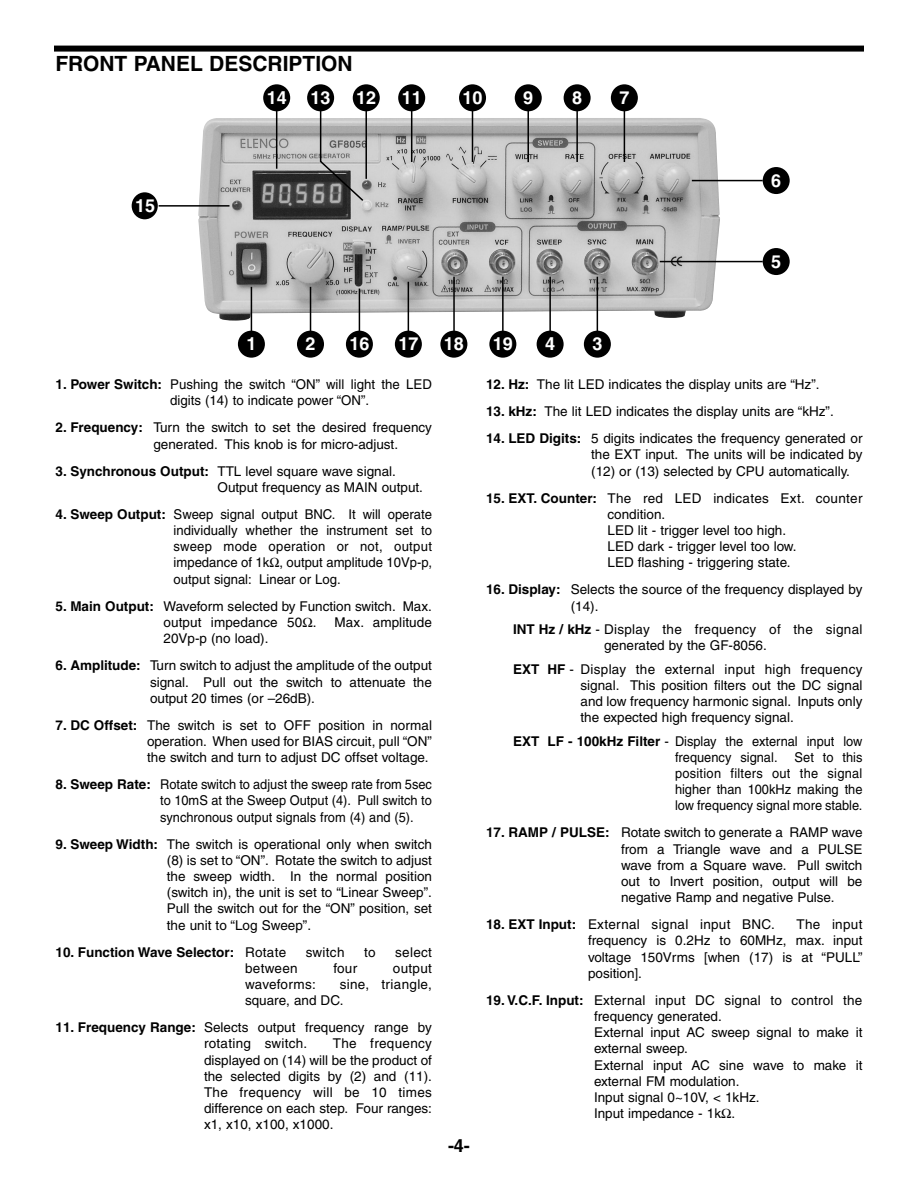
<style>
.page{position:relative;width:918px;height:1188px;background:#fff}
.page>*{position:absolute;margin:0;border:0;box-sizing:border-box;transform-origin:0 0}
.t1{font:700 21px "Helvetica";color:#000}
.t2{font:700 18px "Helvetica";color:#fff}
.t3{font:700 18px "Helvetica";color:#000}
.t4{font:13.5px/16.2px "Helvetica";color:#000;text-align:justify}
.t5{font:13.5px/16.2px "Helvetica";color:#000;text-align:justify;scale:.95 1}
.t6{font:13.5px/16.2px "Helvetica";letter-spacing:.02em;color:#000}
.t7{font:700 13.5px "Helvetica";color:#000}
.s1{font-weight:700}
.s2{font-weight:400}
</style>
<div class="page">
<div style="left:54px;top:46px;width:810px;height:6px;background:#000"></div>
<img style="left:198px;top:118px;width:522px;height:203px">
<hr style="left:251px;top:287px;width:1px;height:61px;background:#000">
<hr style="left:310px;top:287px;width:1px;height:61px;background:#000">
<hr style="left:359px;top:289px;width:1px;height:59px;background:#000">
<hr style="left:408px;top:282px;width:1px;height:66px;background:#000">
<hr style="left:453px;top:277px;width:2px;height:71px;background:#000">
<hr style="left:502px;top:277px;width:2px;height:71px;background:#000">
<hr style="left:549px;top:277px;width:2px;height:71px;background:#000">
<hr style="left:597px;top:277px;width:1px;height:71px;background:#000">
<div style="left:763px;top:248px;width:27px;height:27px;background:#000;border-radius:50%"></div>
<div style="left:763px;top:167px;width:27px;height:27px;background:#000;border-radius:50%"></div>
<hr style="left:660px;top:261px;width:103px;height:1px;background:#000">
<hr style="left:692px;top:180px;width:71px;height:1px;background:#000">
<hr style="left:624px;top:105px;width:1px;height:57px;background:#000">
<hr style="left:576px;top:105px;width:2px;height:57px;background:#000">
<hr style="left:527px;top:105px;width:2px;height:57px;background:#000">
<hr style="left:472px;top:105px;width:1px;height:57px;background:#000">
<hr style="left:411px;top:105px;width:1px;height:57px;background:#000">
<hr style="left:365px;top:105px;width:2px;height:74px;background:#000">
<hr style="left:320px;top:105px;width:1px;height:57px;background:#000">
<svg style="left:319px;top:159px;width:46px;height:44px;background:#858585"></svg>
<hr style="left:276px;top:105px;width:1px;height:64px;background:#000">
<div style="left:132px;top:192px;width:26px;height:27px;background:#000;border-radius:50%"></div>
<hr style="left:159px;top:205px;width:71px;height:2px;background:#000">
<div style="left:238px;top:331px;width:27px;height:27px;background:#000;border-radius:50%"></div>
<div style="left:297px;top:331px;width:27px;height:27px;background:#000;border-radius:50%"></div>
<div style="left:346px;top:331px;width:27px;height:27px;background:#000;border-radius:50%"></div>
<div style="left:395px;top:331px;width:27px;height:27px;background:#000;border-radius:50%"></div>
<div style="left:440px;top:331px;width:27px;height:27px;background:#000;border-radius:50%"></div>
<div style="left:489px;top:331px;width:27px;height:27px;background:#000;border-radius:50%"></div>
<div style="left:537px;top:331px;width:27px;height:27px;background:#000;border-radius:50%"></div>
<div style="left:584px;top:331px;width:27px;height:27px;background:#000;border-radius:50%"></div>
<div style="left:263px;top:84px;width:27px;height:27px;background:#000;border-radius:50%"></div>
<div style="left:307px;top:84px;width:27px;height:27px;background:#000;border-radius:50%"></div>
<div style="left:353px;top:84px;width:27px;height:27px;background:#000;border-radius:50%"></div>
<div style="left:398px;top:84px;width:27px;height:27px;background:#000;border-radius:50%"></div>
<div style="left:459px;top:84px;width:27px;height:27px;background:#000;border-radius:50%"></div>
<div style="left:515px;top:84px;width:27px;height:27px;background:#000;border-radius:50%"></div>
<div style="left:564px;top:84px;width:27px;height:27px;background:#000;border-radius:50%"></div>
<div style="left:611px;top:84px;width:27px;height:27px;background:#000;border-radius:50%"></div>
<h1 class="t1" style="left:56px;top:55px;width:299px">FRONT PANEL DESCRIPTION</h1>
<h2 class="t2" style="left:135px;top:199px;width:22px">15</h2>
<h2 class="t2" style="left:267px;top:91px;width:22px">14</h2>
<h2 class="t2" style="left:311px;top:91px;width:22px">13</h2>
<h2 class="t2" style="left:356px;top:91px;width:22px">12</h2>
<h2 class="t2" style="left:402px;top:91px;width:22px">11</h2>
<h2 class="t2" style="left:463px;top:91px;width:22px">10</h2>
<h2 class="t2" style="left:523px;top:91px;width:12px">9</h2>
<h2 class="t2" style="left:572px;top:91px;width:12px">8</h2>
<h2 class="t2" style="left:619px;top:91px;width:12px">7</h2>
<h2 class="t2" style="left:246px;top:337px;width:12px">1</h2>
<h2 class="t2" style="left:306px;top:337px;width:12px">2</h2>
<h2 class="t2" style="left:349px;top:337px;width:22px">16</h2>
<h2 class="t2" style="left:398px;top:337px;width:22px">17</h2>
<h2 class="t2" style="left:444px;top:337px;width:22px">18</h2>
<h2 class="t2" style="left:493px;top:337px;width:22px">19</h2>
<h2 class="t2" style="left:545px;top:337px;width:12px">4</h2>
<h2 class="t2" style="left:592px;top:337px;width:12px">3</h2>
<h2 class="t2" style="left:771px;top:174px;width:12px">6</h2>
<h2 class="t2" style="left:771px;top:255px;width:12px">5</h2>
<p class="t4" style="left:170px;top:378px;width:263px;text-indent:-115px"><span class="s1">1. Power Switch:</span> Pushing the switch “ON” will light the LED digits (14) to indicate power “ON”.</p>
<p class="t4" style="left:153px;top:421px;width:280px;text-indent:-98px"><span class="s1">2. Frequency:</span> Turn the switch to set the desired frequency generated. This knob is for micro-adjust.</p>
<p class="t4" style="left:218px;top:464px;width:207px;text-indent:-162px"><span class="s1">3. Synchronous Output:</span> TTL level square wave signal.<br>Output frequency as MAIN output.</p>
<p class="t4" style="left:174px;top:507px;width:260px;text-indent:-118px"><span class="s1">4. Sweep Output:</span> Sweep signal output BNC. It will operate individually whether the instrument set to sweep mode operation or not, output impedance of 1k , output amplitude 10Vp-p, output signal: Linear or Log.</p>
<p class="t4" style="left:56px;top:599px;width:378px;text-align:center"><span class="s1">5. Main Output:</span> Waveform selected by Function switch. Max. output impedance 50 .</p>
<p class="t4" style="left:335px;top:615px;width:99px">Max. amplitude</p>
<p class="t4" style="left:164px;top:632px;width:107px">20Vp-p (no load).</p>
<p class="t4" style="left:150px;top:659px;width:284px;text-indent:-94px"><span class="s1">6. Amplitude:</span> Turn switch to adjust the amplitude of the output signal. Pull out the switch to attenuate the output 20 times (or –26dB).</p>
<p class="t4" style="left:147px;top:718px;width:286px;text-indent:-92px"><span class="s1">7. DC Offset:</span> The switch is set to OFF position in normal operation. When used for BIAS circuit, pull “ON” the switch and turn to adjust DC offset voltage.</p>
<p class="t5" style="left:160px;top:778px;width:288px;text-indent:-105px"><span class="s1">8. Sweep Rate:</span> Rotate switch to adjust the sweep rate from 5sec to 10mS at the Sweep Output (4). Pull switch to synchronous output signals from (4) and (5).</p>
<p class="t4" style="left:167px;top:837px;width:267px;text-indent:-111px"><span class="s1">9. Sweep Width:</span> The switch is operational only when switch (8) is set to “ON”. Rotate the switch to adjust the sweep width. In the normal position (switch in), the unit is set to “Linear Sweep”.<br>Pull the switch out for the “ON” position, set the unit to “Log Sweep”.</p>
<p class="t7" style="left:56px;top:947px;width:232px">10. Function Wave Selector: <span class="s2">Rotate</span></p>
<p class="t4" style="left:306px;top:945px;width:40px">switch</p>
<p class="t4" style="left:364px;top:945px;width:13px">to</p>
<p class="t4" style="left:395px;top:945px;width:38px">select</p>
<p class="t6" style="left:245px;top:961px;width:54px">between</p>
<p class="t4" style="left:333px;top:961px;width:25px">four</p>
<p class="t4" style="left:393px;top:961px;width:41px">output</p>
<p class="t4" style="left:245px;top:977px;width:72px">waveforms:</p>
<p class="t6" style="left:245px;top:977px;width:188px;text-indent:95px">sine, triangle, square, and DC.</p>
<p class="t4" style="left:204px;top:1021px;width:229px;text-indent:-148px"><span class="s1">11. Frequency Range:</span> Selects output frequency range by rotating switch.</p>
<p class="t4" style="left:204px;top:1037px;width:230px;text-indent:129px">The frequency displayed on (14) will be the product of the selected digits by (2) and (11).<br>The frequency will be 10 times difference on each step. Four ranges: x1, x10, x100, x1000.</p>
<h2 class="t3" style="left:448px;top:1139px;width:23px">-4-</h2>
<p class="t4" style="left:486px;top:378px;width:335px"><span class="s1">12. Hz:</span> The lit LED indicates the display units are “Hz”.</p>
<p class="t4" style="left:486px;top:405px;width:349px"><span class="s1">13. kHz:</span> The lit LED indicates the display units are “kHz”.</p>
<p class="t4" style="left:591px;top:432px;width:273px;text-indent:-105px"><span class="s1">14. LED Digits:</span> 5 digits indicates the frequency generated or the EXT input. The units will be indicated by (12) or (13) selected by CPU automatically.</p>
<p class="t4" style="left:608px;top:491px;width:256px;text-align:left;text-indent:-122px"><span class="s1">15. EXT. Counter:</span> The red LED indicates Ext. counter condition.<br>LED lit - trigger level too high.<br>LED dark - trigger level too low.<br>LED flashing - triggering state.</p>
<p class="t4" style="left:571px;top:583px;width:293px;text-indent:-85px"><span class="s1">16. Display:</span> Selects the source of the frequency displayed by (14).</p>
<p class="t6" style="left:513px;top:622px;width:351px;text-align:center"><span class="s1">INT Hz / kHz</span> - Display the frequency of the signal generated by the GF-8056.</p>
<p class="t4" style="left:581px;top:662px;width:284px;text-indent:-68px"><span class="s1">EXT HF</span> - Display the external input high frequency signal. This position filters out the DC signal and low frequency harmonic signal. Inputs only the expected high frequency signal.</p>
<p class="t4" style="left:675px;top:734px;width:189px;text-indent:-162px"><span class="s1">EXT LF - 100kHz Filter</span> - Display the external input low frequency signal.</p>
<p class="t5" style="left:675px;top:750px;width:199px;text-indent:120px">Set to this position filters out the signal higher than 100kHz making the low frequency signal more stable.</p>
<p class="t4" style="left:621px;top:826px;width:243px;text-indent:-135px"><span class="s1">17. RAMP / PULSE:</span> Rotate switch to generate a RAMP wave from a Triangle wave and a PULSE wave from a Square wave. Pull switch out to Invert position, output will be negative Ramp and negative Pulse.</p>
<p class="t6" style="left:486px;top:918px;width:290px"><span class="s1">18. EXT Input:</span> External signal input BNC.</p>
<p class="t4" style="left:588px;top:918px;width:276px;text-indent:208px">The input frequency is 0.2Hz to 60MHz, max. input voltage 150Vrms [when (17) is at “PULL” position].</p>
<p class="t4" style="left:594px;top:993px;width:270px;text-align:left;text-indent:-108px"><span class="s1">19. V.C.F. Input:</span> External input DC signal to control the frequency generated.<br>External input AC sweep signal to make it external sweep.<br>External input AC sine wave to make it external FM modulation.<br>Input signal 0~10V, &lt; 1kHz.<br>Input impedance - 1k .</p>
</div>
